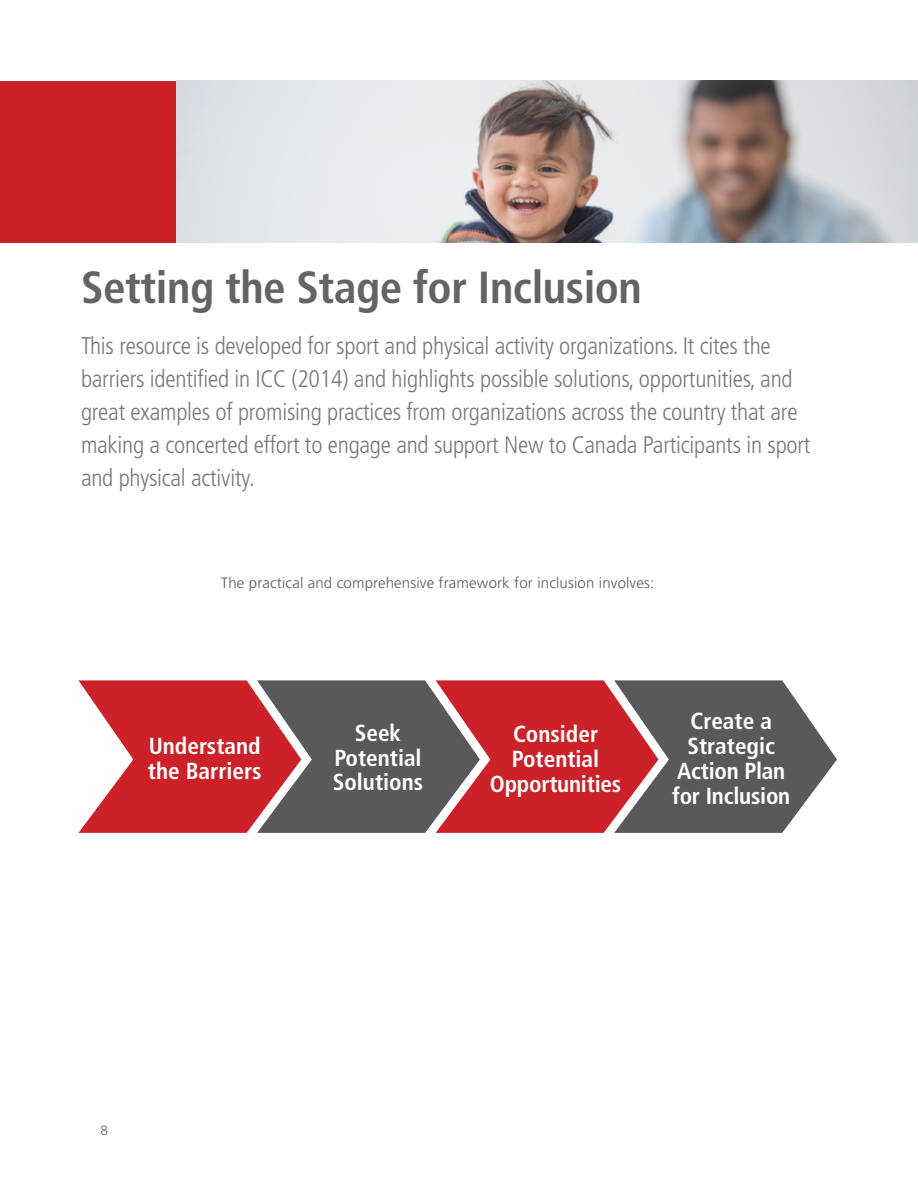
<style>
.page{position:relative;width:918px;height:1188px;background:#fff}
.page>*{position:absolute;margin:0;border:0;box-sizing:border-box;transform-origin:0 0}
.t1{font:700 condensed 45px "Frutiger LT Std";letter-spacing:-.01em;color:#636466}
.t2{font:300 condensed 24px/33px "Frutiger LT Std";letter-spacing:-.01em;color:#77787b}
.t3{font:700 condensed 23.25px/24.9px "Frutiger LT Std";color:#fff;text-align:center}
.t4{font:300 15px "Frutiger LT Std";letter-spacing:.01em;color:#58595b}
.t5{font:300 13.5px "Frutiger LT Std";color:#636466}
</style>
<div class="page">
<div style="left:0;top:81px;width:177px;height:162px;background:#cc2027"></div>
<img style="left:177px;top:81px;width:741px;height:162px">
<svg style="left:79px;top:680px;width:758px;height:153px;background:#9e5357"></svg>
<h1 class="t1" style="left:81px;top:261px;width:563px">Setting the Stage for Inclusion</h1>
<p class="t2" style="left:81px;top:329px;width:731px">This resource is developed for sport and physical activity organizations. It cites the barriers identified in ICC (2014) and highlights possible solutions, opportunities, and great examples of promising practices from organizations across the country that are making a concerted effort to engage and support New to Canada Participants in sport and physical activity.</p>
<p class="t4" style="left:221px;top:575px;width:435px">The practical and comprehensive framework for inclusion involves:</p>
<p class="t3" style="left:148px;top:734px;width:115px;text-align:left">Understand the Barriers</p>
<p class="t3" style="left:333px;top:720px;width:92px">Seek<br>Potential<br>Solutions</p>
<p class="t3" style="left:490px;top:722px;width:133px">Consider<br>Potential<br>Opportunities</p>
<p class="t3" style="left:672px;top:709px;width:120px">Create a<br>Strategic<br>Action Plan for Inclusion</p>
<p class="t5" style="left:100px;top:1122px;width:9px">8</p>
</div>
